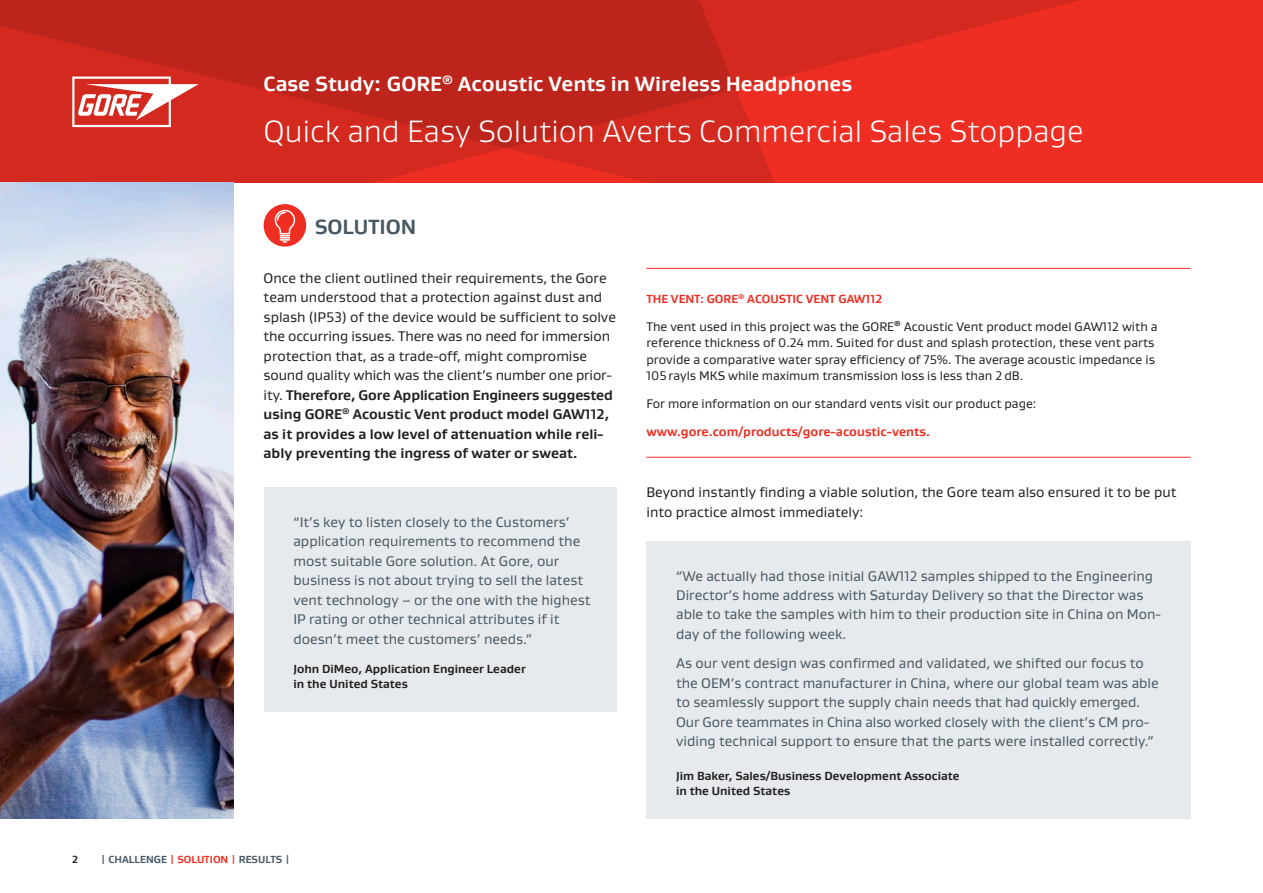
<style>
.page{position:relative;width:1263px;height:893px;background:#fff}
.page>*{position:absolute;margin:0;border:0;box-sizing:border-box;transform-origin:0 0}
.t1{font:300 31.5px "Gore Gustan";color:#fff}
.t2{font:700 21px "Gore Gustan";color:#fff}
.t3{font:700 21px "Gore Gustan";color:#475865}
.t4{font:14.25px/19.5px "Gore Gustan";color:#475865}
.t5{font:14.25px/19.5px "Gore Gustan";color:#231f20}
.t6{font:12.75px/16.5px "Gore Gustan";color:#231f20}
.t7{font:700 12.75px "Gore Gustan";color:#ee2e22}
.t8{font:700 12px/15px "Gore Gustan";color:#231f20}
.t9{font:700 12px "Gore Gustan";color:#ee2e22}
.t10{font:700 10.5px "Gore Gustan";color:#475865}
.t11{font:700 10.5px "Gore Gustan";color:#231f20}
.s1{font-weight:700}
.s2{color:#ee2e22}
</style>
<div class="page">
<div style="left:0;top:0;width:1263px;height:183px;background:#ee2e22"></div>
<svg style="left:789px;top:0;width:291px;height:75px;fill:#d7291f"></svg>
<svg style="left:0;top:0;width:789px;height:183px;fill:#bd251c"></svg>
<svg style="left:72px;top:77px;width:127px;height:50px"></svg>
<div style="left:264px;top:204px;width:42px;height:43px;background:#ee2e22;border-radius:50%"></div>
<svg style="left:274px;top:210px;width:22px;height:33px"></svg>
<img style="left:0;top:183px;width:234px;height:636px">
<div style="left:264px;top:487px;width:353px;height:225px;background:#e6eaec"></div>
<div style="left:646px;top:541px;width:545px;height:278px;background:#e6eaec"></div>
<hr style="left:646px;top:268px;width:545px;height:1px;background:#ee2e22">
<hr style="left:646px;top:457px;width:545px;height:1px;background:#ee2e22">
<h2 class="t2" style="left:264px;top:70px;width:590px">Case Study: GORE<sup>®</sup> Acoustic Vents in Wireless Headphones</h2>
<h1 class="t1" style="left:264px;top:112px;width:821px">Quick and Easy Solution Averts Commercial Sales Stoppage</h1>
<h2 class="t3" style="left:315px;top:213px;width:103px">SOLUTION</h2>
<p class="t5" style="left:264px;top:268px;width:354px">Once the client outlined their requirements, the Gore team understood that a protection against dust and splash (IP53) of the device would be sufficient to solve the occurring issues. There was no need for immersion protection that, as a trade-off, might compromise sound quality which was the client’s number one prior&shy;ity. <span class="s1">Therefore, Gore Application Engineers suggested using GORE</span><sup>®</sup> <span class="s1">Acoustic Vent product model GAW112, as it provides a low level of attenuation while reli&shy;ably preventing the ingress of water or sweat.</span></p>
<p class="t4" style="left:293px;top:512px;width:299px">“It’s key to listen closely to the Customers’ application requirements to recommend the most suitable Gore solution. At Gore, our business is not about trying to sell the latest vent technology – or the one with the highest IP rating or other technical attributes if it doesn’t meet the customers’ needs.”</p>
<p class="t8" style="left:293px;top:661px;width:234px">John DiMeo, Application Engineer Leader in the United States</p>
<p class="t11" style="left:72px;top:852px;width:7px">2</p>
<p class="t10" style="left:100px;top:852px;width:191px">| CHALLENGE <span class="s2">| SOLUTION |</span> RESULTS |</p>
<p class="t9" style="left:646px;top:291px;width:237px">THE VENT: GORE<sup>®</sup> ACOUSTIC VENT GAW112</p>
<p class="t6" style="left:646px;top:318px;width:513px">The vent used in this project was the GORE<sup>®</sup> Acoustic Vent product model GAW112 with a reference thickness of 0.24 mm. Suited for dust and splash protection, these vent parts provide a comparative water spray efficiency of 75%. The average acoustic impedance is 105 rayls MKS while maximum transmission loss is less than 2 dB.</p>
<p class="t6" style="left:646px;top:395px;width:391px">For more information on our standard vents visit our product page:</p>
<p class="t7" style="left:646px;top:423px;width:285px">www.gore.com/products/gore-acoustic-vents.</p>
<p class="t5" style="left:646px;top:482px;width:532px">Beyond instantly finding a viable solution, the Gore team also ensured it to be put into practice almost immediately:</p>
<p class="t4" style="left:676px;top:565px;width:486px">“We actually had those initial GAW112 samples shipped to the Engineering Director’s home address with Saturday Delivery so that the Director was able to take the samples with him to their production site in China on Mon&shy;day of the following week.</p>
<p class="t4" style="left:676px;top:653px;width:484px">As our vent design was confirmed and validated, we shifted our focus to the OEM’s contract manufacturer in China, where our global team was able to seamlessly support the supply chain needs that had quickly emerged.<br>Our Gore teammates in China also worked closely with the client’s CM pro&shy;viding technical support to ensure that the parts were installed correctly.”</p>
<p class="t8" style="left:676px;top:768px;width:285px">Jim Baker, Sales/Business Development Associate in the United States</p>
</div>
